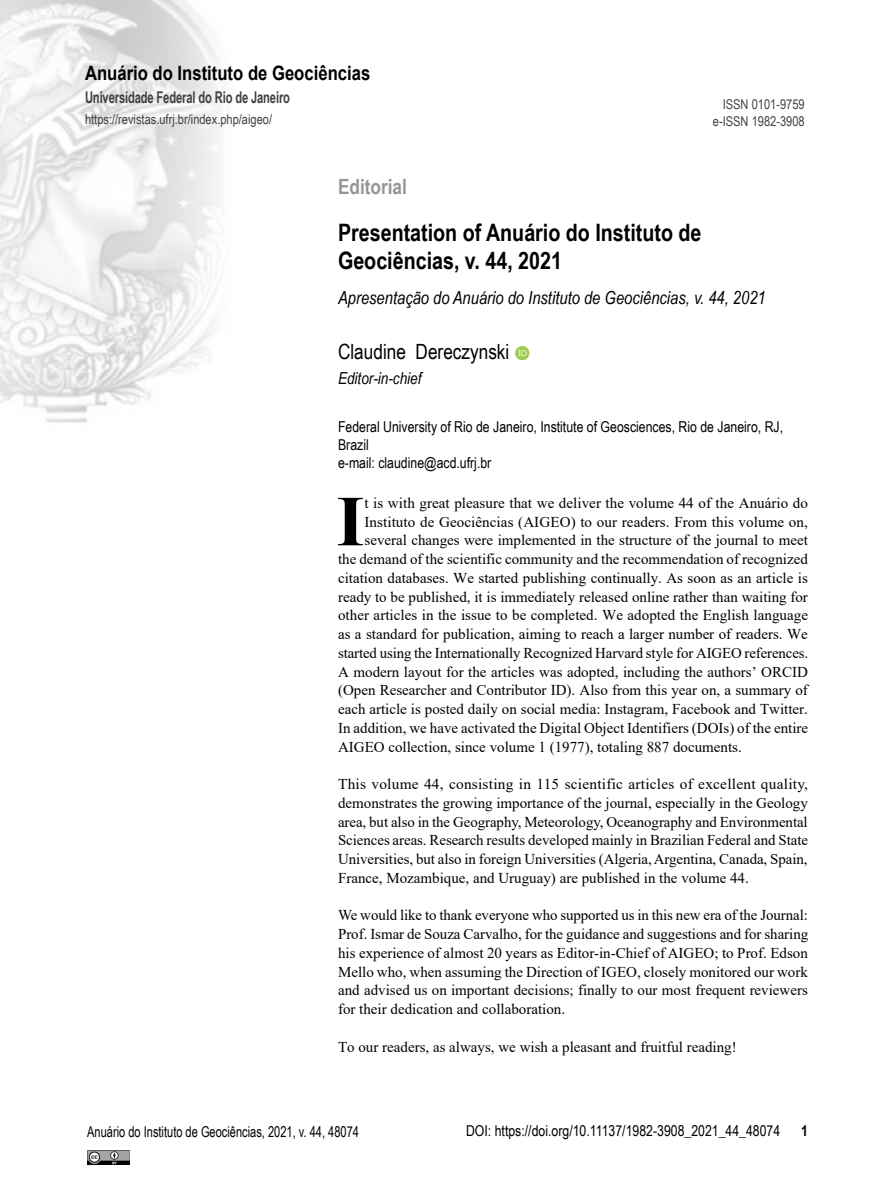
<style>
.page{position:relative;width:893px;height:1191px;background:#fff}
.page>*{position:absolute;margin:0;border:0;box-sizing:border-box;transform-origin:0 0}
.t1{font:700 71.7px "Times New Roman";color:#000}
.t2{font:700 24px/28.8px "Arial Narrow";color:#000}
.t3{font:21px "Arial Narrow";color:#000}
.t4{font:700 21px "Arial Narrow";color:#939598}
.t5{font:700 19.8px "Arial";color:#000;scale:.84 1}
.t6{font:italic 18px "Arial Narrow";color:#000}
.t7{font:italic 16.5px "Arial Narrow";color:#000}
.t8{font:700 16.2px "Arial Narrow";letter-spacing:-.01em;color:#414042;scale:.84 1}
.t9{font:15px/18.8px "Times New Roman";color:#000;text-align:justify}
.t10{font:15px/18px "Arial Narrow";color:#000}
.t11{font:15px "Arial Narrow";color:#000;scale:.9 1}
.t12{font:700 15px "Arial Narrow";color:#000}
.t13{font:13.5px "Arial Narrow";color:#414042}
</style>
<div class="page">
<img style="left:87px;top:1150px;width:43px;height:15px">
<img style="left:0;top:0;width:221px;height:423px">
<h3 class="t5" style="left:85px;top:59px;width:341px">Anuário do Instituto de Geociências</h3>
<p class="t8" style="left:85px;top:85px;width:246px">Universidade Federal do Rio de Janeiro</p>
<p class="t13" style="left:85px;top:110px;width:189px">https://revistas.ufrj.br/index.php/aigeo/</p>
<h3 class="t4" style="left:338px;top:171px;width:70px">Editorial</h3>
<p class="t13" style="left:723px;top:94px;width:83px">ISSN 0101-9759</p>
<p class="t13" style="left:713px;top:111px;width:93px">e-ISSN 1982-3908</p>
<h2 class="t2" style="left:338px;top:216px;width:365px">Presentation of Anuário do Instituto de<br>Geociências, v. 44, 2021</h2>
<p class="t6" style="left:338px;top:285px;width:429px">Apresentação do Anuário do Instituto de Geociências, v. 44, 2021</p>
<h3 class="t3" style="left:338px;top:336px;width:173px">Claudine Dereczynski</h3>
<p class="t7" style="left:338px;top:367px;width:85px">Editor-in-chief</p>
<p class="t10" style="left:338px;top:417px;width:447px">Federal University of Rio de Janeiro, Institute of Geosciences, Rio de Janeiro, RJ,<br>Brazil<br>e-mail: claudine@acd.ufrj.br</p>
<h1 class="t1" style="left:337px;top:469px;width:29px">I</h1>
<p class="t9" style="left:364px;top:493px;width:445px">t is with great pleasure that we deliver the volume 44 of the Anuário do</p>
<p class="t9" style="left:364px;top:511px;width:445px">Instituto de Geociências (AIGEO) to our readers. From this volume on,</p>
<p class="t9" style="left:364px;top:530px;width:445px">several changes were implemented in the structure of the journal to meet</p>
<p class="t9" style="left:338px;top:549px;width:471px">the demand of the scientific community and the recommendation of recognized</p>
<p class="t9" style="left:338px;top:568px;width:471px">citation databases. We started publishing continually. As soon as an article is</p>
<p class="t9" style="left:338px;top:586px;width:471px">ready to be published, it is immediately released online rather than waiting for</p>
<p class="t9" style="left:338px;top:605px;width:472px">other articles in the issue to be completed. We adopted the English language</p>
<p class="t9" style="left:338px;top:624px;width:471px">as a standard for publication, aiming to reach a larger number of readers. We</p>
<p class="t9" style="left:338px;top:643px;width:472px">started using the Internationally Recognized Harvard style for AIGEO references.</p>
<p class="t9" style="left:338px;top:661px;width:471px">A modern layout for the articles was adopted, including the authors’ ORCID</p>
<p class="t9" style="left:338px;top:680px;width:471px">(Open Researcher and Contributor ID). Also from this year on, a summary of</p>
<p class="t9" style="left:338px;top:699px;width:471px">each article is posted daily on social media: Instagram, Facebook and Twitter.</p>
<p class="t9" style="left:338px;top:718px;width:472px">In addition, we have activated the Digital Object Identifiers (DOIs) of the entire</p>
<p class="t9" style="left:338px;top:736px;width:405px">AIGEO collection, since volume 1 (1977), totaling 887 documents.</p>
<p class="t9" style="left:338px;top:774px;width:472px">This volume 44, consisting in 115 scientific articles of excellent quality, demonstrates the growing importance of the journal, especially in the Geology area, but also in the Geography, Meteorology, Oceanography and Environmental Sciences areas. Research results developed mainly in Brazilian Federal and State Universities, but also in foreign Universities (Algeria, Argentina, Canada, Spain, France, Mozambique, and Uruguay) are published in the volume 44.</p>
<p class="t9" style="left:338px;top:905px;width:472px">We would like to thank everyone who supported us in this new era of the Journal:<br>Prof. Ismar de Souza Carvalho, for the guidance and suggestions and for sharing his experience of almost 20 years as Editor-in-Chief of AIGEO; to Prof. Edson Mello who, when assuming the Direction of IGEO, closely monitored our work and advised us on important decisions; finally to our most frequent reviewers for their dedication and collaboration.</p>
<p class="t9" style="left:338px;top:1036px;width:400px">To our readers, as always, we wish a pleasant and fruitful reading!</p>
<p class="t11" style="left:87px;top:1120px;width:304px">Anuário do Instituto de Geociências, 2021, v. 44, 48074</p>
<p class="t10" style="left:466px;top:1120px;width:316px">DOI: https://doi.org/10.11137/1982-3908_2021_44_48074</p>
<p class="t12" style="left:801px;top:1119px;width:8px">1</p>
</div>
